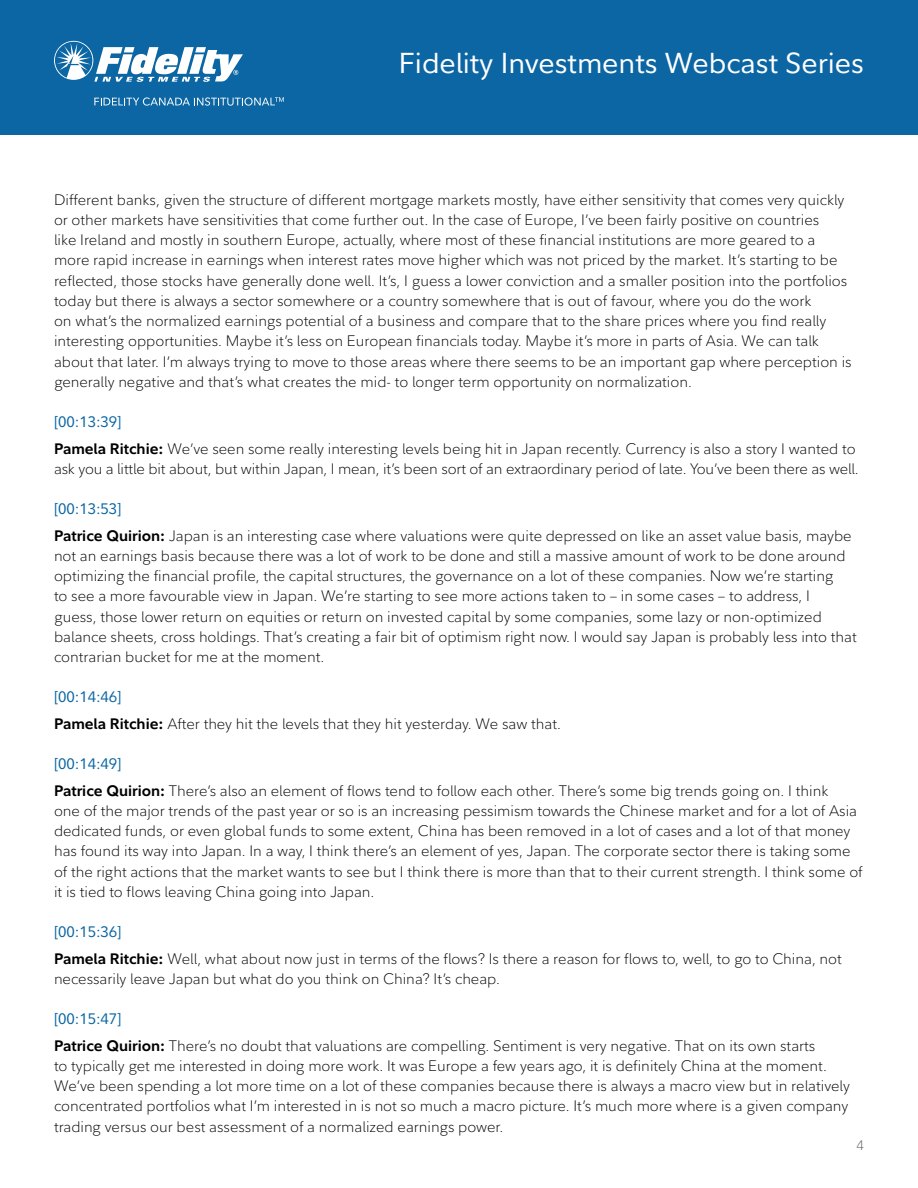
<style>
.page{position:relative;width:918px;height:1188px;background:#fff}
.page>*{position:absolute;margin:0;border:0;box-sizing:border-box;transform-origin:0 0}
.t1{font:28.5px "Fidelity Sans";color:#fff}
.t2{font:300 15px/20.2px "Fidelity Sans";color:#000}
.t3{font:300 13.5px "Fidelity Sans";color:#58595b}
.s1{font-weight:400;color:#0b66a3}
.s2{font-weight:700}
</style>
<div class="page">
<div style="left:0;top:0;width:918px;height:135px;background:#0b66a3"></div>
<svg style="left:94px;top:97px;width:190px;height:9px"></svg>
<svg style="left:54px;top:41px;width:189px;height:41px"></svg>
<h1 class="t1" style="left:399px;top:44px;width:467px">Fidelity Investments Webcast Series</h1>
<p class="t2" style="left:54px;top:189px;width:799px">Different banks, given the structure of different mortgage markets mostly, have either sensitivity that comes very quickly or other markets have sensitivities that come further out. In the case of Europe, I’ve been fairly positive on countries<br>like Ireland and mostly in southern Europe, actually, where most of these financial institutions are more geared to a more rapid increase in earnings when interest rates move higher which was not priced by the market. It’s starting to be reflected, those stocks have generally done well. It’s, I guess a lower conviction and a smaller position into the portfolios today but there is always a sector somewhere or a country somewhere that is out of favour, where you do the work<br>on what’s the normalized earnings potential of a business and compare that to the share prices where you find really interesting opportunities. Maybe it’s less on European financials today. Maybe it’s more in parts of Asia. We can talk about that later. I’m always trying to move to those areas where there seems to be an important gap where perception is generally negative and that’s what creates the mid- to longer term opportunity on normalization.</p>
<p class="t2" style="left:54px;top:408px;width:803px;line-height:27px"><span class="s1">[00:13:39]<br></span><span class="s2">Pamela Ritchie:</span> We’ve seen some really interesting levels being hit in Japan recently. Currency is also a story I wanted to</p>
<p class="t2" style="left:54px;top:459px;width:806px">ask you a little bit about, but within Japan, I mean, it’s been sort of an extraordinary period of late. You’ve been there as well.</p>
<p class="t2" style="left:54px;top:495px;width:799px;line-height:27px"><span class="s1">[00:13:53]<br></span><span class="s2">Patrice Quirion:</span> Japan is an interesting case where valuations were quite depressed on like an asset value basis, maybe</p>
<p class="t2" style="left:54px;top:546px;width:804px">not an earnings basis because there was a lot of work to be done and still a massive amount of work to be done around optimizing the financial profile, the capital structures, the governance on a lot of these companies. Now we’re starting<br>to see a more favourable view in Japan. We’re starting to see more actions taken to – in some cases – to address, I<br>guess, those lower return on equities or return on invested capital by some companies, some lazy or non-optimized balance sheets, cross holdings. That’s creating a fair bit of optimism right now. I would say Japan is probably less into that contrarian bucket for me at the moment.</p>
<p class="t2" style="left:54px;top:683px;width:509px;line-height:27px"><span class="s1">[00:14:46]<br></span><span class="s2">Pamela Ritchie:</span> After they hit the levels that they hit yesterday. We saw that.</p>
<p class="t2" style="left:54px;top:750px;width:776px;line-height:27px"><span class="s1">[00:14:49]<br></span><span class="s2">Patrice Quirion:</span> There’s also an element of flows tend to follow each other. There’s some big trends going on. I think</p>
<p class="t2" style="left:54px;top:801px;width:810px">one of the major trends of the past year or so is an increasing pessimism towards the Chinese market and for a lot of Asia dedicated funds, or even global funds to some extent, China has been removed in a lot of cases and a lot of that money has found its way into Japan. In a way, I think there’s an element of yes, Japan. The corporate sector there is taking some of the right actions that the market wants to see but I think there is more than that to their current strength. I think some of it is tied to flows leaving China going into Japan.</p>
<p class="t2" style="left:54px;top:918px;width:789px;line-height:27px"><span class="s1">[00:15:36]<br></span><span class="s2">Pamela Ritchie:</span> Well, what about now just in terms of the flows? Is there a reason for flows to, well, to go to China, not</p>
<p class="t2" style="left:54px;top:969px;width:448px">necessarily leave Japan but what do you think on China? It’s cheap.</p>
<p class="t2" style="left:54px;top:1005px;width:763px;line-height:27px"><span class="s1">[00:15:47]<br></span><span class="s2">Patrice Quirion:</span> There’s no doubt that valuations are compelling. Sentiment is very negative. That on its own starts</p>
<p class="t2" style="left:54px;top:1056px;width:798px">to typically get me interested in doing more work. It was Europe a few years ago, it is definitely China at the moment.<br>We’ve been spending a lot more time on a lot of these companies because there is always a macro view but in relatively concentrated portfolios what I’m interested in is not so much a macro picture. It’s much more where is a given company trading versus our best assessment of a normalized earnings power.</p>
<p class="t3" style="left:856px;top:1136px;width:9px">4</p>
</div>
